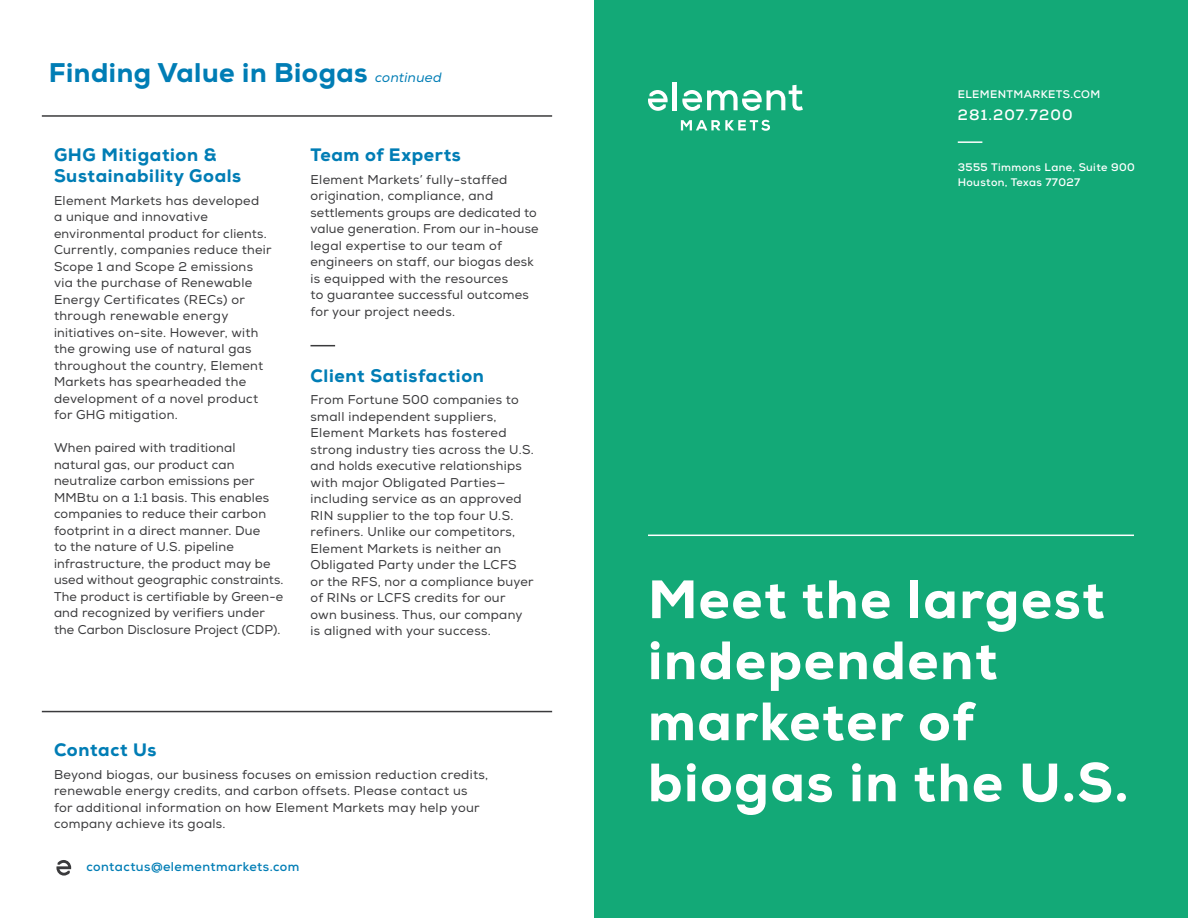
<style>
.page{position:relative;width:1188px;height:918px;background:#fff}
.page>*{position:absolute;margin:0;border:0;box-sizing:border-box;transform-origin:0 0}
.t1{font:800 53.85px/61.1px "Nexa";letter-spacing:.03em;color:#fff}
.t2{font:800 27px "Nexa";letter-spacing:.02em;color:#007db5}
.t3{font:800 18px/21.6px "Nexa";letter-spacing:.035em;color:#007db5}
.t4{font:700 15px "Nexa";letter-spacing:.075em;color:#fff}
.t5{font:12.75px/16.5px "Nexa";letter-spacing:.02em;color:#3a3a3c}
.t6{font:700 12.75px "Nexa";letter-spacing:.035em;color:#007db5}
.t7{font:700 10.95px "Nexa";letter-spacing:.035em;color:#fff}
.s1{font-weight:400;font-style:italic;font-size:13.5px}
</style>
<div class="page">
<hr style="left:42px;top:115px;width:510px;height:2px;background:#3a3a3c">
<hr style="left:42px;top:711px;width:510px;height:1px;background:#3a3a3c">
<svg style="left:310px;top:345px;width:25px;height:1px"></svg>
<div style="left:594px;top:0;width:594px;height:918px;background:#13a977"></div>
<svg style="left:681px;top:120px;width:89px;height:11px"></svg>
<hr style="left:673px;top:82px;width:4px;height:28px;background:#fff">
<svg style="left:648px;top:90px;width:20px;height:21px"></svg>
<svg style="left:682px;top:85px;width:121px;height:26px"></svg>
<hr style="left:648px;top:535px;width:486px;height:1px;background:#fff">
<hr style="left:958px;top:141px;width:24px;height:2px;background:#fff">
<svg style="left:56px;top:860px;width:15px;height:16px"></svg>
<p class="t2" style="left:49px;top:55px;width:394px">Finding Value in Biogas <span class="s1">continued</span></p>
<p class="t3" style="left:54px;top:144px;width:189px">GHG Mitigation &amp;<br>Sustainability Goals</p>
<p class="t5" style="left:54px;top:192px;width:219px">Element Markets has developed<br>a unique and innovative environmental product for clients.<br>Currently, companies reduce their<br>Scope 1 and Scope 2 emissions via the purchase of Renewable<br>Energy Certificates (RECs) or through renewable energy initiatives on-site. However, with the growing use of natural gas throughout the country, Element<br>Markets has spearheaded the development of a novel product for GHG mitigation.</p>
<p class="t5" style="left:54px;top:440px;width:231px">When paired with traditional natural gas, our product can neutralize carbon emissions per MMBtu on a 1:1 basis. This enables companies to reduce their carbon footprint in a direct manner. Due<br>to the nature of U.S. pipeline infrastructure, the product may be used without geographic constraints.<br>The product is certifiable by Green-e and recognized by verifiers under the Carbon Disclosure Project (CDP).</p>
<p class="t3" style="left:310px;top:144px;width:152px">Team of Experts</p>
<p class="t5" style="left:310px;top:171px;width:230px">Element Markets’ fully-staffed origination, compliance, and settlements groups are dedicated to value generation. From our in-house legal expertise to our team of engineers on staff, our biogas desk is equipped with the resources<br>to guarantee successful outcomes for your project needs.</p>
<p class="t3" style="left:310px;top:365px;width:175px">Client Satisfaction</p>
<p class="t5" style="left:310px;top:392px;width:225px">From Fortune 500 companies to small independent suppliers,<br>Element Markets has fostered strong industry ties across the U.S. and holds executive relationships with major Obligated Parties— including service as an approved<br>RIN supplier to the top four U.S. refiners. Unlike our competitors,<br>Element Markets is neither an<br>Obligated Party under the LCFS<br>or the RFS, nor a compliance buyer of RINs or LCFS credits for our own business. Thus, our company is aligned with your success.</p>
<p class="t3" style="left:54px;top:739px;width:104px">Contact Us</p>
<p class="t5" style="left:54px;top:766px;width:436px">Beyond biogas, our business focuses on emission reduction credits, renewable energy credits, and carbon offsets. Please contact us for additional information on how Element Markets may help your company achieve its goals.</p>
<p class="t6" style="left:86px;top:859px;width:215px">contactus@elementmarkets.com</p>
<p class="t7" style="left:958px;top:87px;width:144px">ELEMENTMARKETS.COM</p>
<p class="t4" style="left:958px;top:105px;width:116px">281.207.7200</p>
<p class="t7" style="left:958px;top:160px;width:178px">3555 Timmons Lane, Suite 900</p>
<p class="t7" style="left:958px;top:175px;width:124px">Houston, Texas 77027</p>
<p class="t1" style="left:648px;top:569px;width:482px">Meet the largest independent marketer of biogas in the U.S.</p>
</div>
